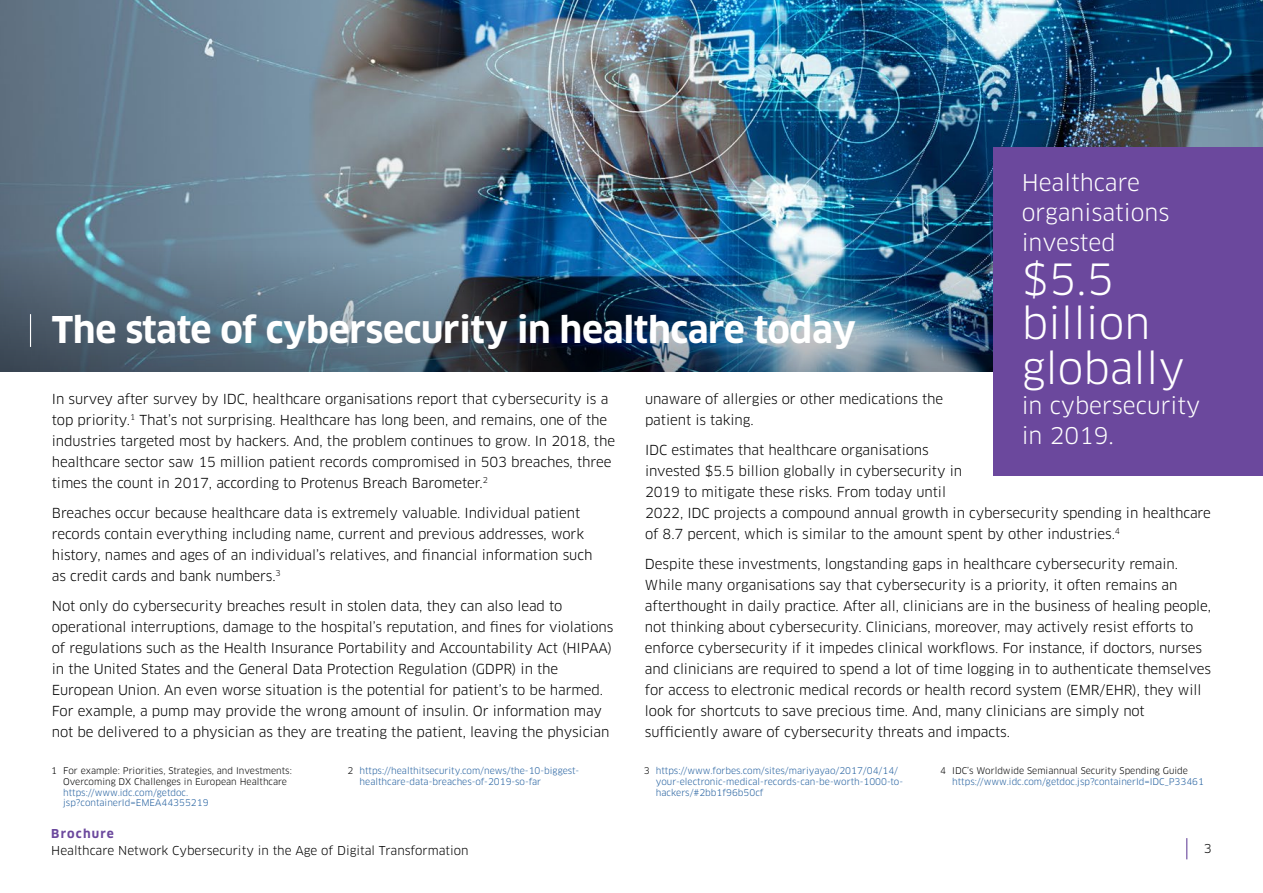
<style>
.page{position:relative;width:1263px;height:893px;background:#fff}
.page>*{position:absolute;margin:0;border:0;box-sizing:border-box;transform-origin:0 0}
.t1{font:42px/44.2px "Clan OT";color:#fff}
.t2{font:700 36px "Clan OT";letter-spacing:-.01em;color:#fff}
.t3{font:22.5px/30px "Clan OT";color:#fff}
.t4{font:13.5px/21px "Clan OT";letter-spacing:-.005em;color:#000}
.t5{font:12px "Clan OT";color:#000}
.t6{font:700 12px "Clan OT";letter-spacing:.1em;color:#6b489d}
.t7{font:9px/10.8px "Clan OT";color:#215e9e}
.t8{font:9px/10.8px "Clan OT";color:#000}
.s1{color:#000}
</style>
<div class="page">
<svg style="left:1186px;top:838px;width:1px;height:21px"></svg>
<img style="left:0;top:0;width:1263px;height:248px">
<img style="left:0;top:248px;width:993px;height:123px">
<div style="left:993px;top:148px;width:270px;height:328px;background:#6b489d"></div>
<hr style="left:30px;top:314px;width:1px;height:33px;background:#fff">
<h3 class="t3" style="left:1022px;top:168px;width:149px">Healthcare organisations invested</h3>
<h1 class="t1" style="left:1022px;top:258px;width:165px">$5.5 billion globally</h1>
<h3 class="t3" style="left:1022px;top:390px;width:180px">in cybersecurity in 2019.</h3>
<h2 class="t2" style="left:52px;top:309px;width:806px">The state of cybersecurity in healthcare today</h2>
<p class="t4" style="left:52px;top:388px;width:565px">In survey after survey by IDC, healthcare organisations report that cybersecurity is a top priority.<sup>1</sup> That’s not surprising. Healthcare has long been, and remains, one of the industries targeted most by hackers. And, the problem continues to grow. In 2018, the healthcare sector saw 15 million patient records compromised in 503 breaches, three times the count in 2017, according to Protenus Breach Barometer.<sup>2</sup></p>
<p class="t4" style="left:52px;top:502px;width:542px">Breaches occur because healthcare data is extremely valuable. Individual patient records contain everything including name, current and previous addresses, work history, names and ages of an individual’s relatives, and financial information such as credit cards and bank numbers.<sup>3</sup></p>
<p class="t4" style="left:52px;top:595px;width:563px">Not only do cybersecurity breaches result in stolen data, they can also lead to operational interruptions, damage to the hospital’s reputation, and fines for violations of regulations such as the Health Insurance Portability and Accountability Act (HIPAA) in the United States and the General Data Protection Regulation (GDPR) in the European Union. An even worse situation is the potential for patient’s to be harmed.<br>For example, a pump may provide the wrong amount of insulin. Or information may not be delivered to a physician as they are treating the patient, leaving the physician</p>
<p class="t4" style="left:645px;top:388px;width:300px">unaware of allergies or other medications the patient is taking.</p>
<p class="t4" style="left:645px;top:439px;width:567px">IDC estimates that healthcare organisations<br>invested $5.5 billion globally in cybersecurity in<br>2019 to mitigate these risks. From today until<br>2022, IDC projects a compound annual growth in cybersecurity spending in healthcare of 8.7 percent, which is similar to the amount spent by other industries.<sup>4</sup></p>
<p class="t4" style="left:645px;top:553px;width:568px">Despite these investments, longstanding gaps in healthcare cybersecurity remain.<br>While many organisations say that cybersecurity is a priority, it often remains an afterthought in daily practice. After all, clinicians are in the business of healing people, not thinking about cybersecurity. Clinicians, moreover, may actively resist efforts to enforce cybersecurity if it impedes clinical workflows. For instance, if doctors, nurses and clinicians are required to spend a lot of time logging in to authenticate themselves for access to electronic medical records or health record system (EMR/EHR), they will look for shortcuts to save precious time. And, many clinicians are simply not sufficiently aware of cybersecurity threats and impacts.</p>
<p class="t8" style="left:63px;top:765px;width:230px;text-indent:-12px">1 For example: Priorities, Strategies, and Investments:<br>Overcoming DX Challenges in European Healthcare</p>
<p class="t7" style="left:63px;top:787px;width:147px">https://www.idc.com/getdoc. jsp?containerId=EMEA44355219</p>
<p class="t7" style="left:360px;top:765px;width:221px;text-indent:-12px"><span class="s1">2</span> https://healthitsecurity.com/news/the-10-biggest&shy;healthcare-data-breaches-of-2019-so-far</p>
<p class="t7" style="left:656px;top:765px;width:249px;text-indent:-12px"><span class="s1">3</span> https://www.forbes.com/sites/mariyayao/2017/04/14/ your-electronic-medical-records-can-be-worth-1000-to&shy;hackers/#2bb1f96b50cf</p>
<p class="t8" style="left:940px;top:765px;width:249px">4 IDC’s Worldwide Semiannual Security Spending Guide</p>
<p class="t7" style="left:952px;top:776px;width:253px">https://www.idc.com/getdoc.jsp?containerId=IDC_P33461</p>
<p class="t6" style="left:51px;top:827px;width:64px">Brochure</p>
<p class="t5" style="left:51px;top:843px;width:419px">Healthcare Network Cybersecurity in the Age of Digital Transformation</p>
<p class="t5" style="left:1204px;top:841px;width:9px">3</p>
</div>
